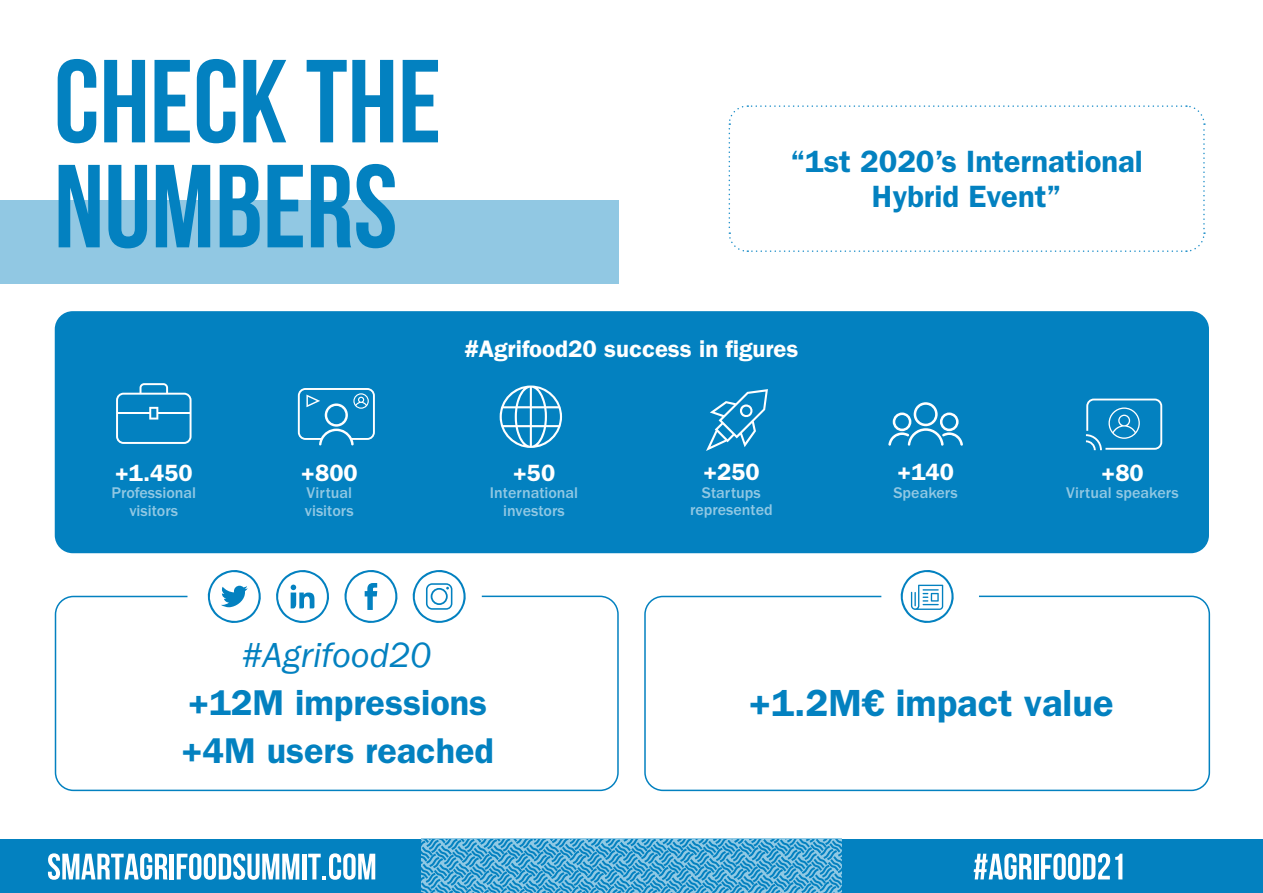
<style>
.page{position:relative;width:1263px;height:893px;background:#fff}
.page>*{position:absolute;margin:0;border:0;box-sizing:border-box;transform-origin:0 0}
.t1{font:700 117.75px/105px "Bebas Neue";color:#0381c0}
.t2{font:600 37.95px "ITC Franklin Gothic Std";color:#0381c0}
.t3{font:600 36px/48px "ITC Franklin Gothic Std";color:#0381c0}
.t4{font:italic 36px "ITC Franklin Gothic Std";color:#0381c0}
.t5{font:600 30.9px/35.1px "ITC Franklin Gothic Std";color:#0381c0;text-align:center}
.t6{font:600 24px "ITC Franklin Gothic Std";color:#fff}
.t7{font:600 23.7px "ITC Franklin Gothic Std";color:#fff}
.t8{font:500 16.05px/17.5px "ITC Franklin Gothic Std";color:#91c8e3;text-align:center}
</style>
<div class="page">
<div style="left:0;top:839px;width:421px;height:54px;background:#0381c0"></div>
<div style="left:842px;top:839px;width:421px;height:54px;background:#0381c0"></div>
<svg style="left:48px;top:853px;width:119px;height:27px"></svg>
<hr style="left:170px;top:854px;width:4px;height:25px;background:#fff">
<svg style="left:177px;top:853px;width:122px;height:27px"></svg>
<hr style="left:302px;top:854px;width:4px;height:25px;background:#fff">
<svg style="left:308px;top:853px;width:67px;height:27px"></svg>
<svg style="left:974px;top:853px;width:58px;height:27px"></svg>
<hr style="left:1034px;top:854px;width:4px;height:25px;background:#fff">
<svg style="left:1041px;top:853px;width:81px;height:27px"></svg>
<svg style="left:421px;top:839px;width:421px;height:54px;background:#4aa5d2"></svg>
<div style="left:0;top:200px;width:619px;height:84px;background:#91c8e3"></div>
<svg style="left:728px;top:105px;width:477px;height:147px"></svg>
<div style="left:55px;top:311px;width:1154px;height:242px;background:#0381c0;border-radius:18px"></div>
<svg style="left:116px;top:383px;width:76px;height:61px"></svg>
<hr style="left:157px;top:412px;width:34px;height:2px;background:#fff">
<svg style="left:500px;top:385px;width:62px;height:63px"></svg>
<svg style="left:706px;top:389px;width:62px;height:62px"></svg>
<svg style="left:1086px;top:399px;width:76px;height:51px"></svg>
<svg style="left:888px;top:402px;width:75px;height:44px"></svg>
<svg style="left:298px;top:388px;width:77px;height:57px"></svg>
<div style="left:644px;top:596px;width:566px;height:195px;border:2px solid #0381c0;border-radius:18px"></div>
<div style="left:55px;top:596px;width:564px;height:195px;border:2px solid #0381c0;border-radius:18px"></div>
<svg style="left:344px;top:570px;width:54px;height:53px"></svg>
<svg style="left:276px;top:570px;width:53px;height:53px"></svg>
<svg style="left:207px;top:570px;width:54px;height:53px"></svg>
<svg style="left:412px;top:570px;width:54px;height:53px"></svg>
<svg style="left:900px;top:570px;width:54px;height:53px"></svg>
<h1 class="t1" style="left:54px;top:48px;width:389px">CHECK THE<br>NUMBERS</h1>
<h3 class="t5" style="left:790px;top:144px;width:354px">“1st 2020’s International<br>Hybrid Event”</h3>
<h3 class="t6" style="left:464px;top:334px;width:336px">#Agrifood20 success in figures</h3>
<h3 class="t7" style="left:115px;top:458px;width:80px">+1.450</h3>
<p class="t8" style="left:111px;top:484px;width:86px">Professional visitors</p>
<h3 class="t7" style="left:301px;top:458px;width:58px">+800</h3>
<p class="t8" style="left:305px;top:484px;width:50px;text-align:left">Virtual visitors</p>
<h3 class="t7" style="left:513px;top:458px;width:44px">+50</h3>
<p class="t8" style="left:490px;top:484px;width:90px">International investors</p>
<h3 class="t7" style="left:703px;top:458px;width:58px">+250</h3>
<p class="t8" style="left:690px;top:484px;width:84px">Startups represented</p>
<h3 class="t7" style="left:897px;top:458px;width:58px">+140</h3>
<p class="t8" style="left:893px;top:484px;width:66px">Speakers</p>
<h3 class="t7" style="left:1101px;top:458px;width:44px">+80</h3>
<p class="t8" style="left:1066px;top:484px;width:114px">Virtual speakers</p>
<h3 class="t4" style="left:241px;top:635px;width:191px">#Agrifood20</h3>
<h3 class="t3" style="left:181px;top:679px;width:315px">+12M impressions +4M users reached</h3>
<h2 class="t2" style="left:749px;top:681px;width:366px">+1.2M€ impact value</h2>
</div>
